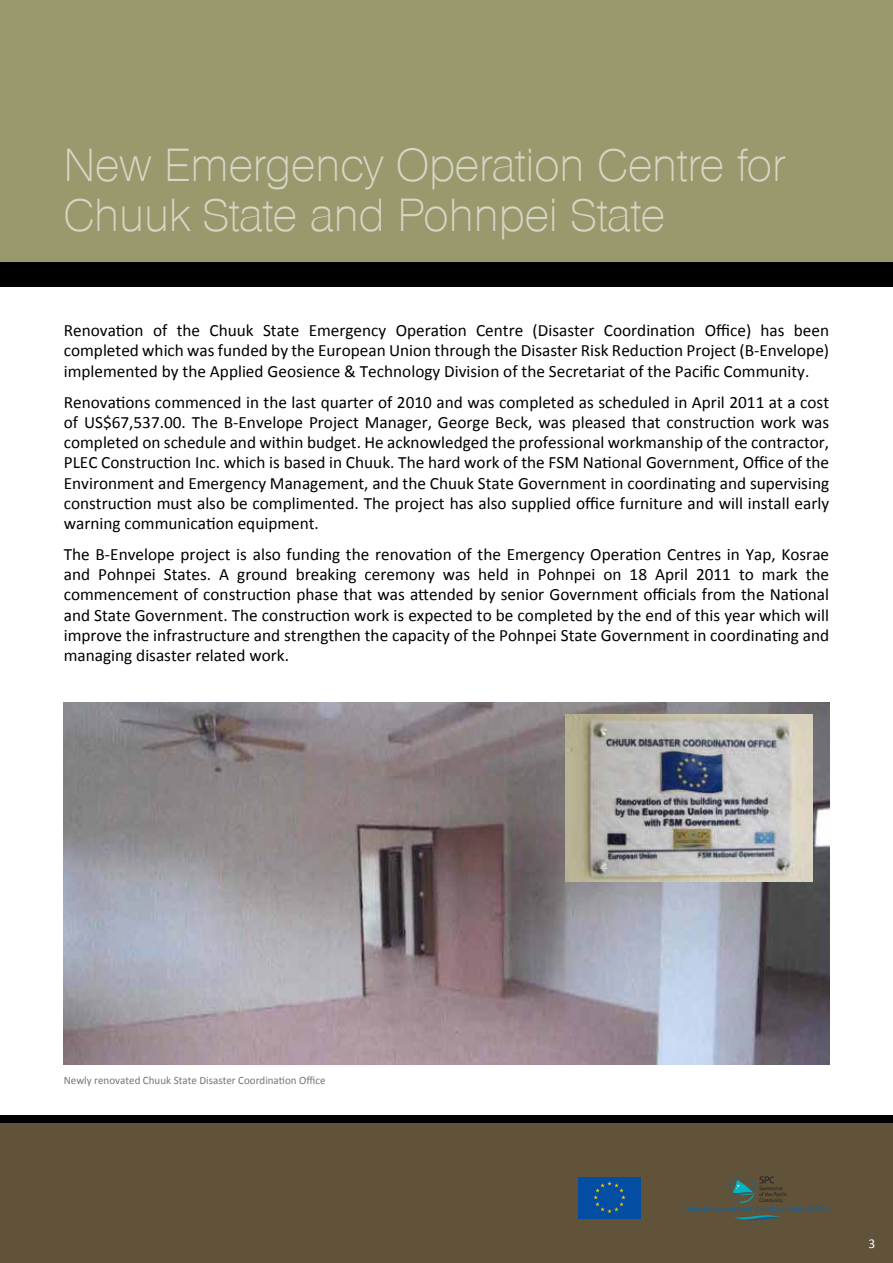
<style>
.page{position:relative;width:893px;height:1263px;background:#fff}
.page>*{position:absolute;margin:0;border:0;box-sizing:border-box;transform-origin:0 0}
.t1{font:200 45px/49.5px "Olympia";color:#d7d6c5}
.t2{font:17.25px/20.2px "Calibri";color:#000;text-align:justify}
.t3{font:13.5px "Calibri";color:#fff}
.t4{font:11.25px "Calibri";color:#73757b}
</style>
<div class="page">
<div style="left:0;top:0;width:893px;height:264px;background:#9a996e"></div>
<div style="left:0;top:1121px;width:893px;height:142px;background:#61523a"></div>
<div style="left:0;top:262px;width:893px;height:25px;background:#000"></div>
<div style="left:0;top:1115px;width:893px;height:8px;background:#000"></div>
<svg style="left:686px;top:1176px;width:143px;height:45px"></svg>
<img style="left:64px;top:702px;width:766px;height:362px">
<img style="left:566px;top:714px;width:246px;height:167px">
<div style="left:578px;top:1177px;width:63px;height:41px;background:#034ea2"></div>
<svg style="left:593px;top:1181px;width:33px;height:32px"></svg>
<h1 class="t1" style="left:64px;top:141px;width:722px">New Emergency Operation Centre for<br>Chuuk State and Pohnpei State</h1>
<p class="t2" style="left:64px;top:319px;width:767px">Renovation of the Chuuk State Emergency Operation Centre (Disaster Coordination Office) has been completed which was funded by the European Union through the Disaster Risk Reduction Project (B-Envelope) implemented by the Applied Geosience &amp; Technology Division of the Secretariat of the Pacific Community.</p>
<p class="t2" style="left:64px;top:391px;width:767px">Renovations commenced in the last quarter of 2010 and was completed as scheduled in April 2011 at a cost of US$67,537.00. The B-Envelope Project Manager, George Beck, was pleased that construction work was completed on schedule and within budget. He acknowledged the professional workmanship of the contractor, PLEC Construction Inc. which is based in Chuuk. The hard work of the FSM National Government, Office of the Environment and Emergency Management, and the Chuuk State Government in coordinating and supervising construction must also be complimented. The project has also supplied office furniture and will install early warning communication equipment.</p>
<p class="t2" style="left:64px;top:543px;width:767px">The B-Envelope project is also funding the renovation of the Emergency Operation Centres in Yap, Kosrae and Pohnpei States. A ground breaking ceremony was held in Pohnpei on 18 April 2011 to mark the commencement of construction phase that was attended by senior Government officials from the National and State Government. The construction work is expected to be completed by the end of this year which will improve the infrastructure and strengthen the capacity of the Pohnpei State Government in coordinating and managing disaster related work.</p>
<p class="t4" style="left:64px;top:1073px;width:263px">Newly renovated Chuuk State Disaster Coordination Office</p>
<p class="t3" style="left:869px;top:1235px;width:8px">3</p>
</div>
